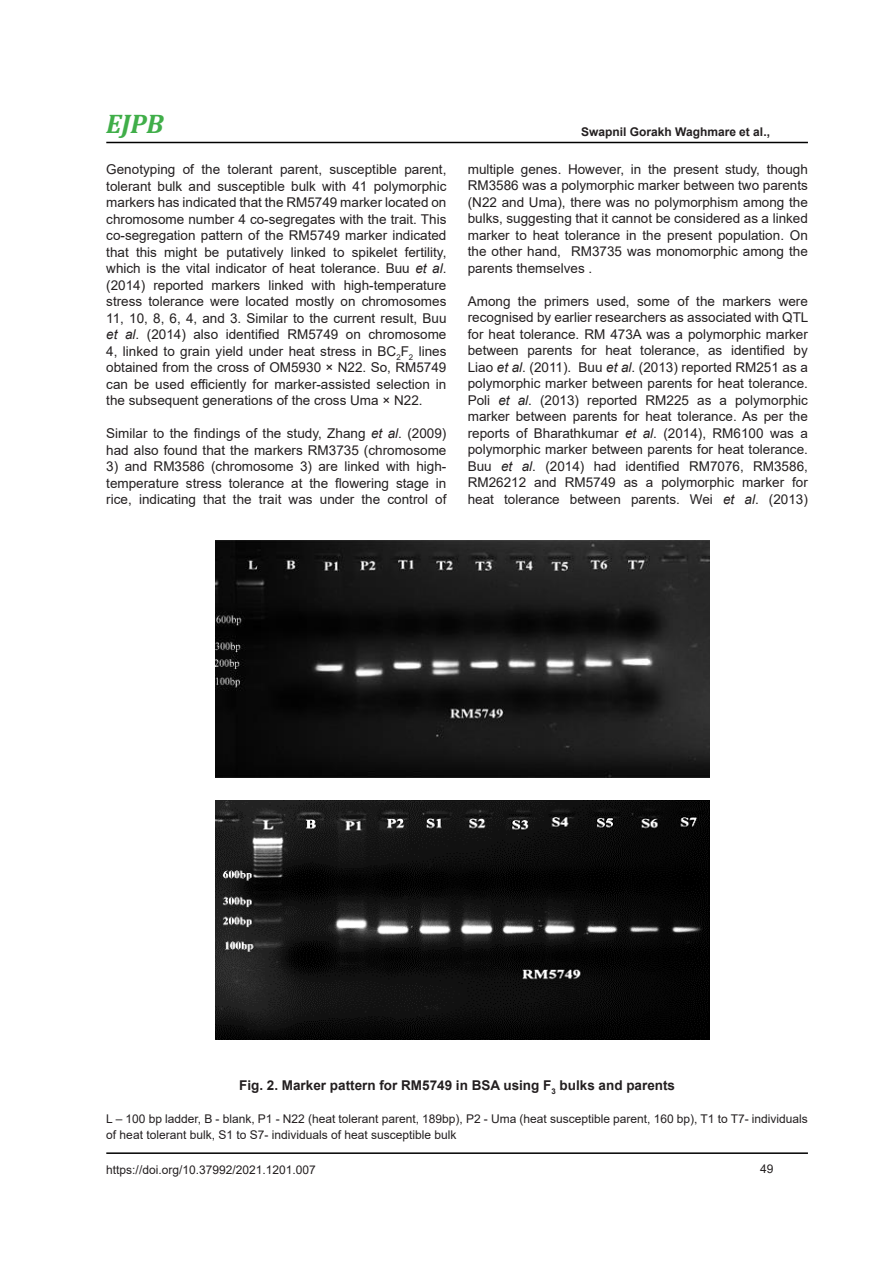
<style>
.page{position:relative;width:893px;height:1263px;background:#fff}
.page>*{position:absolute;margin:0;border:0;box-sizing:border-box;transform-origin:0 0}
.t1{font:italic 700 27px "Cambria";color:#40ae49}
.body_text{font:13.5px/16.5px "Arial";color:#231f20;text-align:justify}
.body_text-2{font:700 13.5px "Arial";color:#231f20}
.body_text-3{font:12px/16.5px "Arial";color:#231f20}
.t2{font:700 12px "Arial";color:#231f20}
.s1{font-style:italic}
</style>
<div class="page">
<hr style="left:106px;top:1152px;width:702px;height:2px;background:#000">
<hr style="left:106px;top:142px;width:702px;height:1px;background:#000">
<img style="left:215px;top:541px;width:495px;height:236px">
<img style="left:215px;top:801px;width:494px;height:238px">
<h1 class="t1" style="left:106px;top:105px;width:59px">EJPB</h1>
<p class="body_text" style="left:106px;top:161px;width:342px">Genotyping of the tolerant parent, susceptible parent, tolerant bulk and susceptible bulk with 41 polymorphic markers has indicated that the RM5749 marker located on chromosome number 4 co-segregates with the trait. This co-segregation pattern of the RM5749 marker indicated that this might be putatively linked to spikelet fertility, which is the vital indicator of heat tolerance. Buu <span class="s1">et al</span>. (2014) reported markers linked with high-temperature stress tolerance were located mostly on chromosomes 11, 10, 8, 6, 4, and 3. Similar to the current result, Buu <span class="s1">et al</span>. (2014) also identified RM5749 on chromosome 4, linked to grain yield under heat stress in BC<sub>2</sub>F<sub>2</sub> lines obtained from the cross of OM5930 × N22. So, RM5749 can be used efficiently for marker-assisted selection in the subsequent generations of the cross Uma × N22.</p>
<p class="body_text" style="left:106px;top:425px;width:342px">Similar to the findings of the study, Zhang <span class="s1">et al</span>. (2009) had also found that the markers RM3735 (chromosome</p>
<p class="body_text" style="left:106px;top:458px;width:342px">3) and RM3586 (chromosome 3) are linked with high&shy;temperature stress tolerance at the flowering stage in rice, indicating that the trait was under the control of</p>
<p class="t2" style="left:581px;top:123px;width:190px">Swapnil Gorakh Waghmare et al.,</p>
<p class="body_text" style="left:468px;top:160px;width:342px">multiple genes. However, in the present study, though RM3586 was a polymorphic marker between two parents (N22 and Uma), there was no polymorphism among the bulks, suggesting that it cannot be considered as a linked marker to heat tolerance in the present population. On the other hand, RM3735 was monomorphic among the parents themselves .</p>
<p class="body_text" style="left:468px;top:292px;width:342px">Among the primers used, some of the markers were recognised by earlier researchers as associated with QTL for heat tolerance. RM 473A was a polymorphic marker between parents for heat tolerance, as identified by Liao <span class="s1">et al</span>. (2011). Buu <span class="s1">et al</span>. (2013) reported RM251 as a polymorphic marker between parents for heat tolerance.<br>Poli <span class="s1">et al</span>. (2013) reported RM225 as a polymorphic marker between parents for heat tolerance. As per the reports of Bharathkumar <span class="s1">et al</span>. (2014), RM6100 was a polymorphic marker between parents for heat tolerance.<br>Buu <span class="s1">et al</span>. (2014) had identified RM7076, RM3586, RM26212 and RM5749 as a polymorphic marker for heat tolerance between parents. Wei <span class="s1">et al</span>. (2013)</p>
<p class="body_text-2" style="left:239px;top:1076px;width:437px">Fig. 2. Marker pattern for RM5749 in BSA using F<sub>3</sub> bulks and parents</p>
<p class="body_text-3" style="left:106px;top:1110px;width:703px">L – 100 bp ladder, B - blank, P1 - N22 (heat tolerant parent, 189bp), P2 - Uma (heat susceptible parent, 160 bp), T1 to T7- individuals of heat tolerant bulk, S1 to S7- individuals of heat susceptible bulk</p>
<p class="body_text-3" style="left:106px;top:1161px;width:211px">https://doi.org/10.37992/2021.1201.007</p>
<p class="body_text-3" style="left:760px;top:1160px;width:15px">49</p>
</div>
